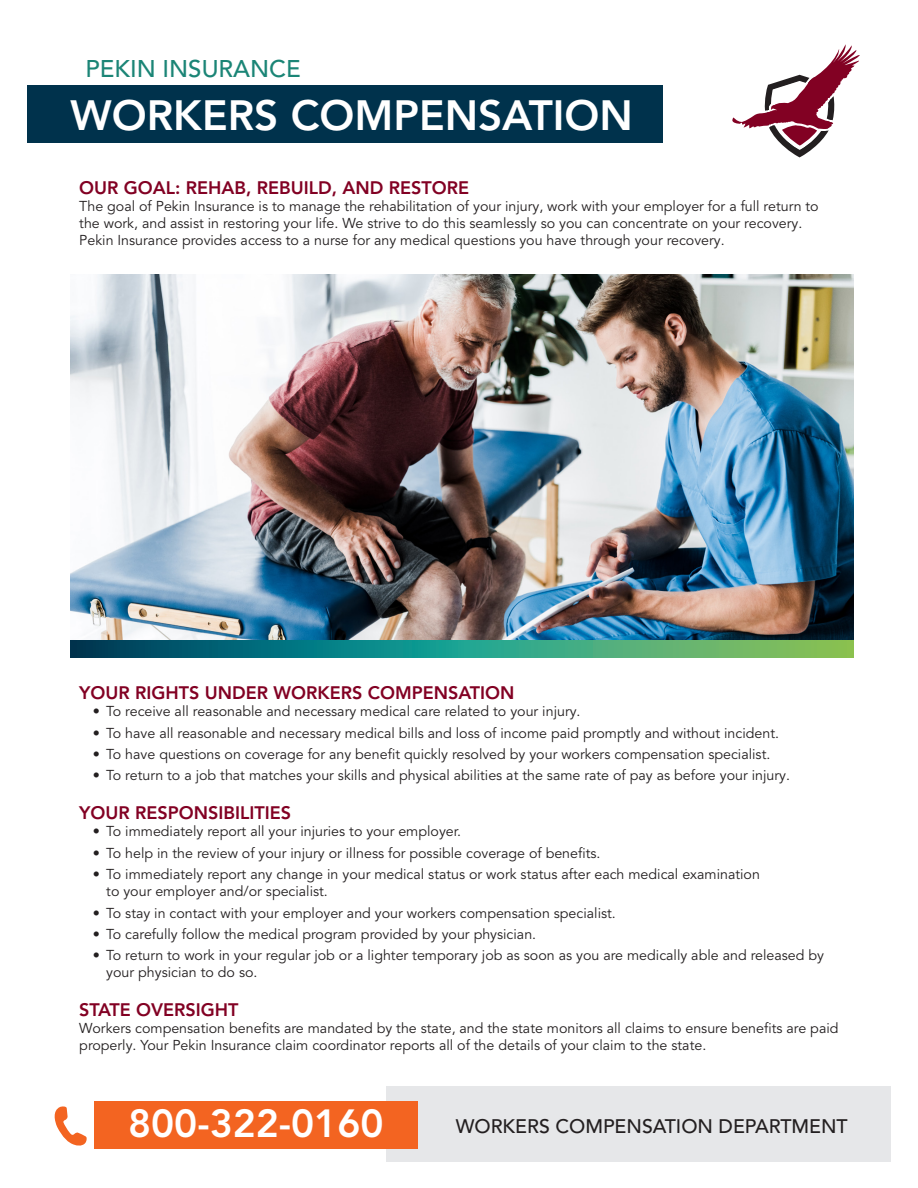
<style>
.page{position:relative;width:918px;height:1188px;background:#fff}
.page>*{position:absolute;margin:0;border:0;box-sizing:border-box;transform-origin:0 0}
.t1{font:800 42px "Avenir LT Pro";color:#fff}
.t2{font:800 39px "Avenir LT Pro";color:#fff}
.t3{font:500 24px "Avenir LT Pro";color:#1b8576}
.t4{font:500 19.5px "Avenir LT Pro";color:#231f20}
.t5{font:800 18px "Avenir LT Pro";color:#820123}
.t6{font:14.25px/17.1px "Avenir LT Pro";color:#231f20}
</style>
<div class="page">
<div style="left:386px;top:1087px;width:505px;height:75px;background:#e6e7e9"></div>
<div style="left:28px;top:86px;width:635px;height:57px;background:#00324c"></div>
<div style="left:94px;top:1101px;width:324px;height:47px;background:#f36421"></div>
<svg style="left:54px;top:1106px;width:33px;height:40px"></svg>
<svg style="left:732px;top:44px;width:128px;height:113px"></svg>
<img style="left:71px;top:274px;width:782px;height:366px">
<svg style="left:71px;top:640px;width:782px;height:17px;background:#2f9076"></svg>
<p class="t3" style="left:86px;top:54px;width:217px">PEKIN INSURANCE</p>
<p class="t1" style="left:71px;top:90px;width:564px">WORKERS COMPENSATION</p>
<p class="t5" style="left:79px;top:177px;width:391px">OUR GOAL: REHAB, REBUILD, AND RESTORE</p>
<p class="t6" style="left:79px;top:198px;width:741px">The goal of Pekin Insurance is to manage the rehabilitation of your injury, work with your employer for a full return to the work, and assist in restoring your life. We strive to do this seamlessly so you can concentrate on your recovery.<br>Pekin Insurance provides access to a nurse for any medical questions you have through your recovery.</p>
<p class="t5" style="left:79px;top:682px;width:437px">YOUR RIGHTS UNDER WORKERS COMPENSATION</p>
<p class="t6" style="left:93px;top:703px;width:489px">• To receive all reasonable and necessary medical care related to your injury.</p>
<p class="t6" style="left:93px;top:724px;width:688px">• To have all reasonable and necessary medical bills and loss of income paid promptly and without incident.</p>
<p class="t6" style="left:93px;top:746px;width:679px">• To have questions on coverage for any benefit quickly resolved by your workers compensation specialist.</p>
<p class="t6" style="left:93px;top:767px;width:699px">• To return to a job that matches your skills and physical abilities at the same rate of pay as before your injury.</p>
<p class="t5" style="left:79px;top:802px;width:214px">YOUR RESPONSIBILITIES</p>
<p class="t6" style="left:93px;top:823px;width:370px">• To immediately report all your injuries to your employer.</p>
<p class="t6" style="left:93px;top:844px;width:509px">• To help in the review of your injury or illness for possible coverage of benefits.</p>
<p class="t6" style="left:106px;top:866px;width:655px;text-indent:-13px">• To immediately report any change in your medical status or work status after each medical examination to your employer and/or specialist.</p>
<p class="t6" style="left:93px;top:904px;width:525px">• To stay in contact with your employer and your workers compensation specialist.</p>
<p class="t6" style="left:93px;top:926px;width:445px">• To carefully follow the medical program provided by your physician.</p>
<p class="t6" style="left:106px;top:947px;width:719px;text-indent:-13px">• To return to work in your regular job or a lighter temporary job as soon as you are medically able and released by your physician to do so.</p>
<p class="t5" style="left:79px;top:999px;width:161px">STATE OVERSIGHT</p>
<p class="t6" style="left:79px;top:1020px;width:761px">Workers compensation benefits are mandated by the state, and the state monitors all claims to ensure benefits are paid properly. Your Pekin Insurance claim coordinator reports all of the details of your claim to the state.</p>
<p class="t2" style="left:128px;top:1101px;width:257px">800-322-0160</p>
<p class="t4" style="left:456px;top:1115px;width:394px">WORKERS COMPENSATION DEPARTMENT</p>
</div>
